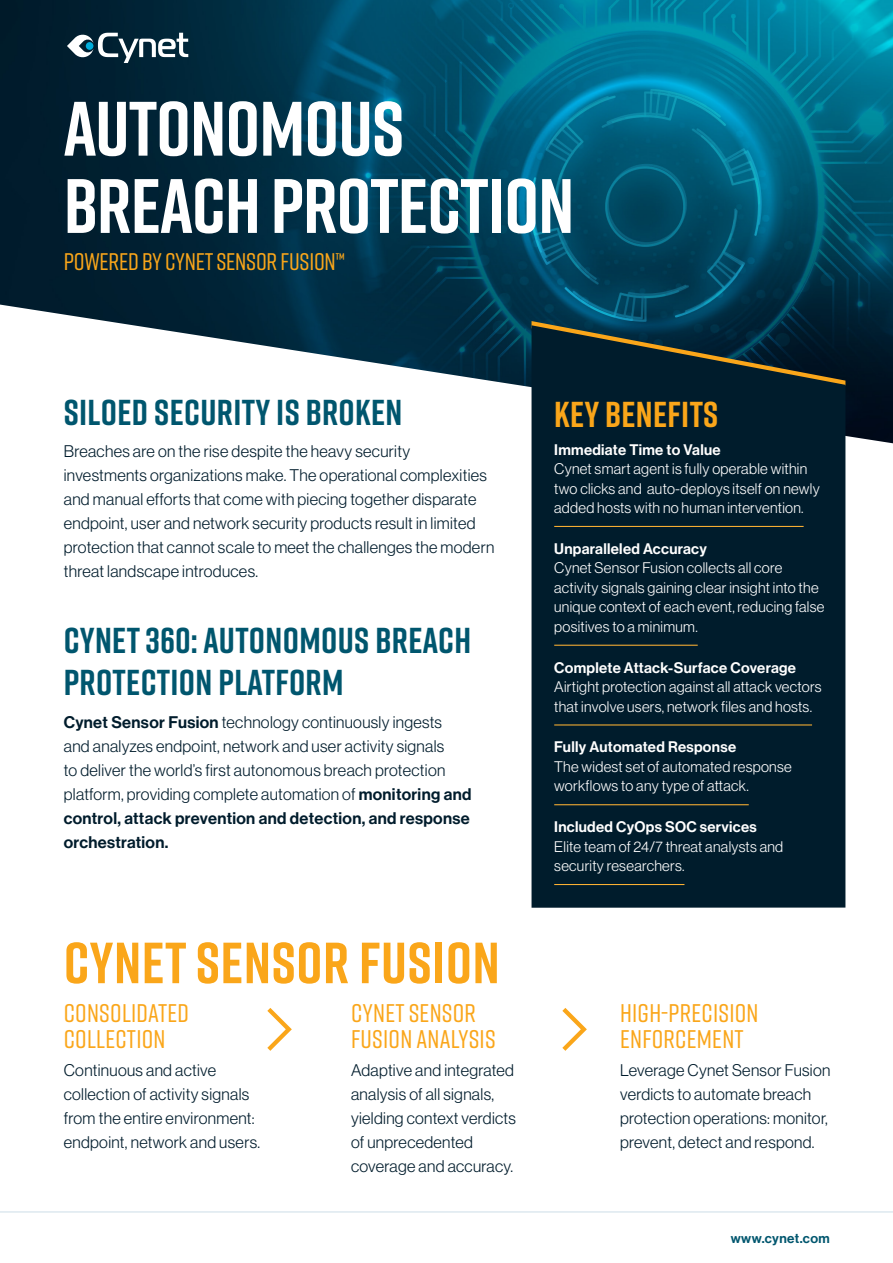
<style>
.page{position:relative;width:893px;height:1263px;background:#fff}
.page>*{position:absolute;margin:0;border:0;box-sizing:border-box;transform-origin:0 0}
.t1{font:700 76.8px/77.2px "Rift";letter-spacing:-.01em;color:#fff}
.t2{font:700 57.9px "Rift";letter-spacing:.01em;color:#faa61a}
.t3{font:700 36px/42px "Rift";letter-spacing:.01em;color:#00566e}
.t4{font:700 36px "Rift";letter-spacing:.01em;color:#faa61a}
.t5{font:500 25.5px/25.5px "Rift";letter-spacing:.01em;color:#faa61a}
.t6{font:500 24px "Rift";letter-spacing:-.01em;color:#faa61a}
.t7{font:16.5px/24px "N Haas Grotesk DS Pro 45 Lt";letter-spacing:.02em;color:#001c2c}
.t8{font:16.5px/24px "N Haas Grotesk DS Pro 65 Md";letter-spacing:.02em;color:#001c2c}
.t9{font:15px/19.5px "N Haas Grotesk DS Pro 45 Lt";letter-spacing:.02em;color:#fff}
.t10{font:15px "N Haas Grotesk DS Pro 65 Md";letter-spacing:.02em;color:#fff}
.t11{font:13.5px "N Haas Grotesk DS Pro 65 Md";letter-spacing:.03em;color:#00566e}
.s1{font-family:"N Haas Grotesk DS Pro 65 Md"}
</style>
<div class="page">
<img style="left:0;top:0;width:893px;height:302px">
<svg style="left:0;top:302px;width:893px;height:606px"></svg>
<svg style="left:67px;top:33px;width:121px;height:30px"></svg>
<hr style="left:0;top:1211px;width:893px;height:1px;background:#ccdde7">
<svg style="left:531px;top:321px;width:314px;height:4px"></svg>
<div style="left:531px;top:325px;width:314px;height:583px;background:#001c2c"></div>
<hr style="left:554px;top:526px;width:250px;height:1px;background:#fbb033">
<hr style="left:554px;top:645px;width:144px;height:1px;background:#fbb033">
<hr style="left:554px;top:724px;width:258px;height:1px;background:#fbb033">
<hr style="left:554px;top:804px;width:195px;height:1px;background:#fbb033">
<hr style="left:554px;top:884px;width:130px;height:1px;background:#fbb033">
<svg style="left:267px;top:1008px;width:25px;height:43px"></svg>
<svg style="left:562px;top:1008px;width:25px;height:43px"></svg>
<h1 class="t1" style="left:64px;top:89px;width:512px">AUTONOMOUS<br>BREACHPROTECTION</h1>
<h3 class="t6" style="left:64px;top:245px;width:282px">POWEREDBYCYNETSENSORFUSIONTM</h3>
<h3 class="t3" style="left:64px;top:390px;width:340px">SILOED SECURITYIS BROKEN</h3>
<p class="t7" style="left:64px;top:439px;width:432px">Breaches are on the rise despite the heavy security investments organizations make. The operational complexities and manual efforts that come with piecing together disparate endpoint, user and network security products result in limited protection that cannot scale to meet the challenges the modern threat landscape introduces.</p>
<h3 class="t3" style="left:64px;top:619px;width:409px">CYNET360:AUTONOMOUS BREACH<br>PROTECTION PLATFORM</h3>
<p class="t7" style="left:64px;top:710px;width:409px"><span class="s1">Cynet Sensor Fusion</span> technology continuously ingests and analyzes endpoint, network and user activity signals<br>to deliver the worlds’ first autonomous breach protection platform, providing complete automation of <span class="s1">monitoring and</span></p>
<p class="t8" style="left:64px;top:806px;width:407px">control, attack prevention and detection, and response orchestration.</p>
<h2 class="t2" style="left:64px;top:921px;width:437px">CYNETSENSOR FUSION</h2>
<h3 class="t5" style="left:64px;top:999px;width:127px">CONSOLIDATED<br>COLLECTION</h3>
<p class="t7" style="left:64px;top:1058px;width:198px">Continuous and active collection of activity signals from the entire environment: endpoint, network and users.</p>
<h3 class="t5" style="left:351px;top:999px;width:146px">CYNETSENSOR<br>FUSIONANALYSIS</h3>
<p class="t7" style="left:351px;top:1058px;width:166px">Adaptive and integrated analysis of all signals, yielding context verdicts of unprecedented coverage and accuracy.</p>
<h3 class="t4" style="left:554px;top:388px;width:166px">KEYBENEFITS</h3>
<p class="t10" style="left:554px;top:441px;width:168px">Immediate Time to Value</p>
<p class="t9" style="left:554px;top:459px;width:267px">Cynet smart agent is fully operable within two clicks and auto-deploys itself on newly added hosts with no human intervention.</p>
<p class="t10" style="left:554px;top:540px;width:154px">Unparalleled Accuracy</p>
<p class="t9" style="left:554px;top:558px;width:272px">Cynet Sensor Fusion collects all core activity signals gaining clear insight into the unique context of each event, reducing false positives to a minimum.</p>
<p class="t10" style="left:554px;top:659px;width:243px">Complete Attack-Surface Coverage</p>
<p class="t9" style="left:554px;top:677px;width:269px">Airtight protection against all attack vectors that involve users, network files and hosts.</p>
<p class="t10" style="left:554px;top:738px;width:183px">Fully Automated Response</p>
<p class="t9" style="left:554px;top:757px;width:239px">The widest set of automated response workflows to any type of attack.</p>
<p class="t10" style="left:554px;top:818px;width:204px">Included CyOps SOC services</p>
<p class="t9" style="left:554px;top:837px;width:231px">Elite team of 24/7 threat analysts and security researchers.</p>
<h3 class="t5" style="left:620px;top:999px;width:140px">HIGH-PRECISION<br>ENFORCEMENT</h3>
<p class="t7" style="left:620px;top:1058px;width:212px">Leverage Cynet Sensor Fusion verdicts to automate breach protection operations: monitor, prevent, detect and respond.</p>
<p class="t11" style="left:731px;top:1230px;width:101px">www.cynet.com</p>
</div>
